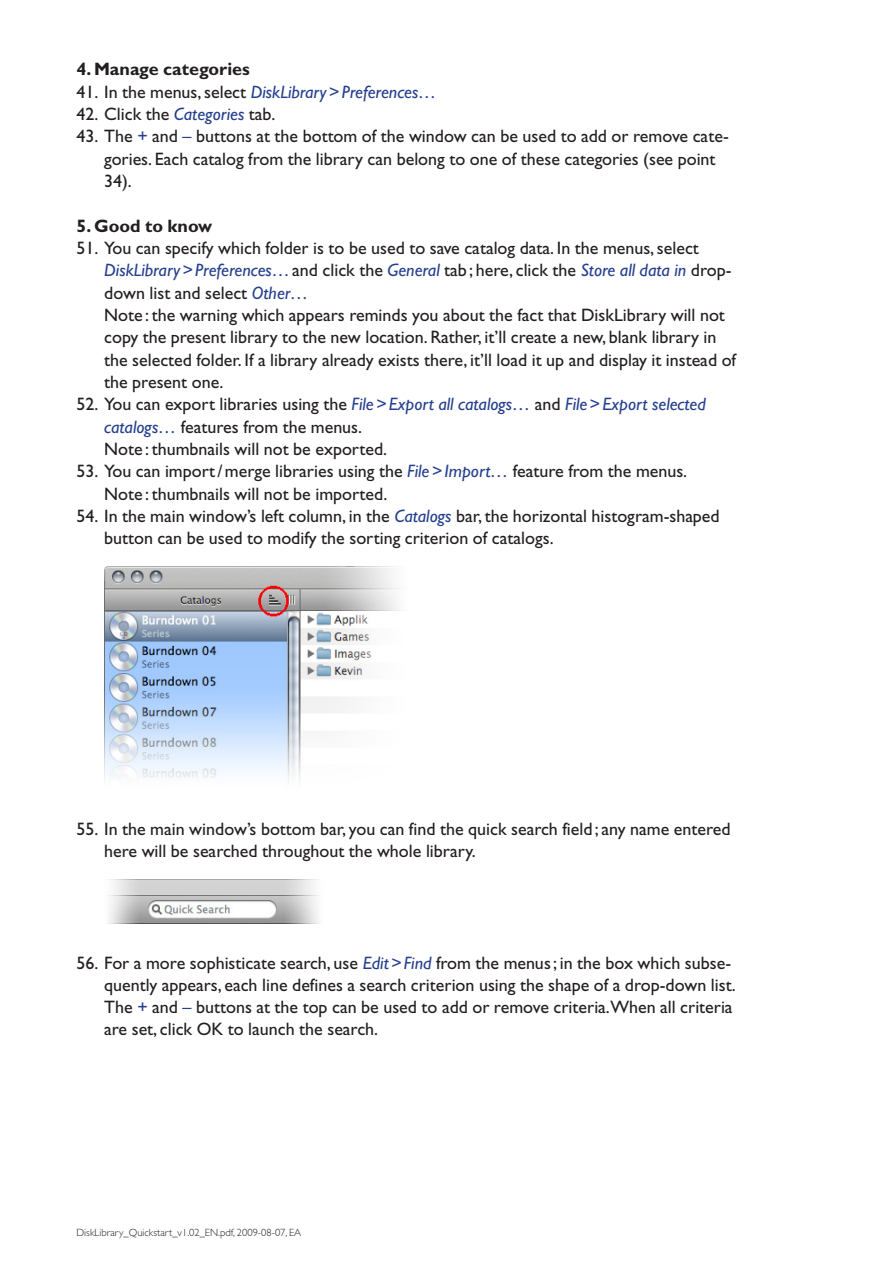
<style>
.page{position:relative;width:893px;height:1263px;background:#fff}
.page>*{position:absolute;margin:0;border:0;box-sizing:border-box;transform-origin:0 0}
.liste{font:18px/22.4px "Gill Sans";color:#231f20}
.liste_last_item{font:18px/22.4px "Gill Sans";color:#231f20}
.liste-2{font:italic 18px "Gill Sans";color:#253f8e}
.head{font:700 18px "Gill Sans";color:#231f20}
.t1{font:300 10.5px "Gill Sans";color:#231f20}
.s1{font-style:normal;color:#231f20}
.s2{font-style:italic;color:#253f8e}
</style>
<div class="page">
<img style="left:104px;top:567px;width:297px;height:214px">
<img style="left:108px;top:879px;width:212px;height:45px">
<p class="head" style="left:77px;top:59px;width:175px">4. Manage categories</p>
<p class="liste-2" style="left:77px;top:81px;width:361px"><span class="s1">41. In the menus, select</span> DiskLibrary&gt;Preferences…</p>
<p class="liste" style="left:77px;top:103px;width:200px">42. Click the <span class="s2">Categories</span> tab.</p>
<p class="liste_last_item" style="left:104px;top:125px;width:626px;text-indent:-28px">43. The <span class="s2">+</span> and <span class="s2">–</span> buttons at the bottom of the window can be used to add or remove cate&shy;gories. Each catalog from the library can belong to one of these categories (see point<br>34).</p>
<p class="head" style="left:77px;top:215px;width:137px">5. Good to know</p>
<p class="liste" style="left:104px;top:237px;width:633px;text-indent:-28px">51. You can specify which folder is to be used to save catalog data. In the menus, select <span class="s2">DiskLibrary&gt;Preferences…</span>and click the <span class="s2">General</span> tab; here, click the <span class="s2">Store all data in</span> drop&shy;down list and select <span class="s2">Other…<br></span>Note : the warning which appears reminds you about the fact that DiskLibrary will not copy the present library to the new location. Rather, it’ll create a new, blank library in the selected folder. If a library already exists there, it’ll load it up and display it instead of the present one.</p>
<p class="liste" style="left:104px;top:393px;width:603px;text-indent:-28px">52. You can export libraries using the <span class="s2">File&gt;Export all catalogs…</span> and <span class="s2">File&gt;Export selected catalogs…</span> features from the menus.<br>Note : thumbnails will not be exported.</p>
<p class="liste" style="left:104px;top:460px;width:585px;text-indent:-28px">53. You can import/merge libraries using the <span class="s2">File&gt;Import…</span> feature from the menus.<br>Note : thumbnails will not be imported.</p>
<p class="liste" style="left:104px;top:505px;width:617px;text-indent:-28px">54. In the main window’s left column, in the <span class="s2">Catalogs</span> bar, the horizontal histogram-shaped button can be used to modify the sorting criterion of catalogs.</p>
<p class="liste" style="left:104px;top:817px;width:628px;text-indent:-28px">55. In the main window’s bottom bar, you can find the quick search field; any name entered here will be searched throughout the whole library.</p>
<p class="liste" style="left:104px;top:951px;width:633px;text-indent:-28px">56. For a more sophisticate search, use <span class="s2">Edit&gt;Find</span> from the menus; in the box which subse&shy;quently appears, each line defines a search criterion using the shape of a drop-down list.<br>The <span class="s2">+</span> and <span class="s2">–</span> buttons at the top can be used to add or remove criteria.When all criteria are set, click OK to launch the search.</p>
<p class="t1" style="left:77px;top:1227px;width:226px">DiskLibrary_Quickstart_v1.02_EN.pdf, 2009-08-07, EA</p>
</div>
